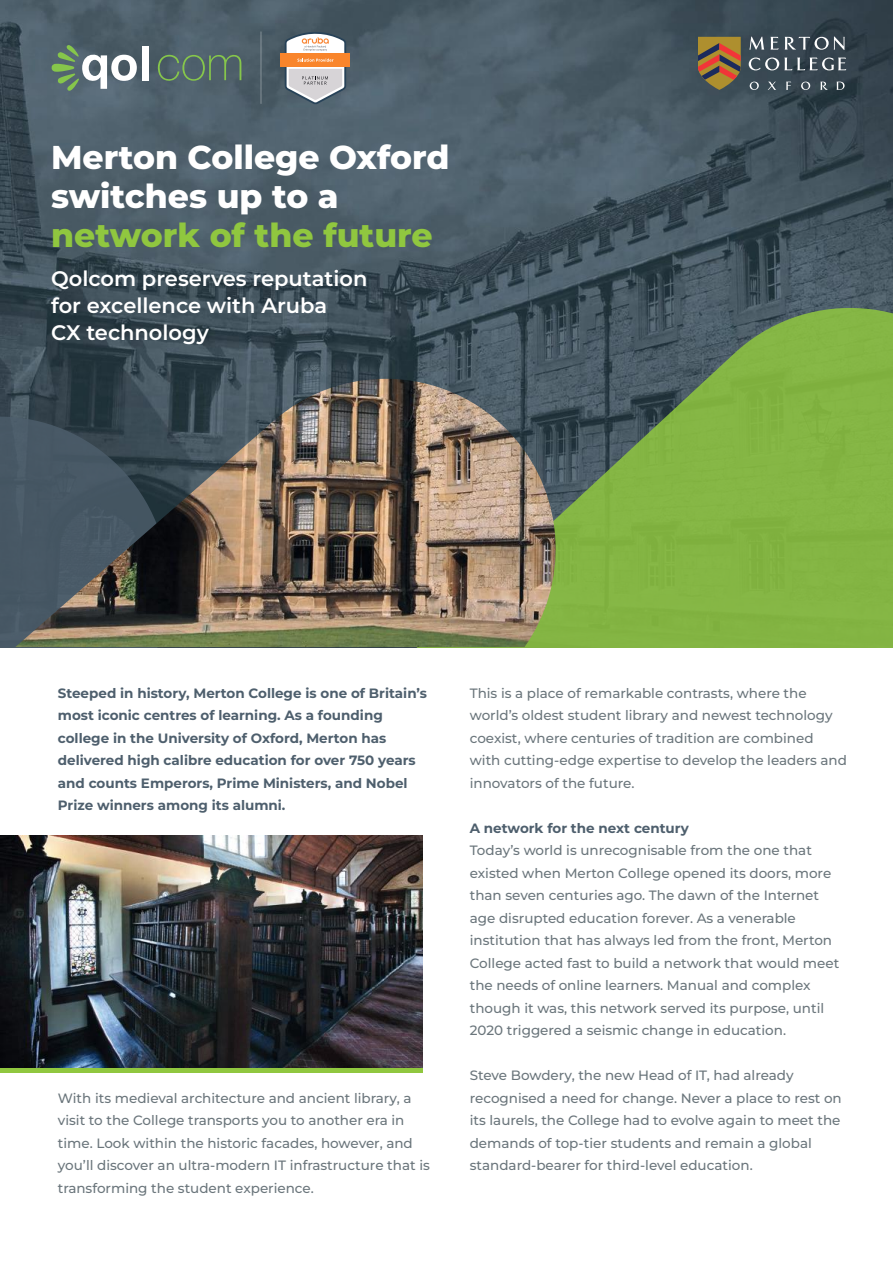
<style>
.page{position:relative;width:893px;height:1263px;background:#fff}
.page>*{position:absolute;margin:0;border:0;box-sizing:border-box;transform-origin:0 0}
.t1{font:800 33px/39px "Montserrat";color:#fff}
.t2{font:800 33px "Montserrat";color:#90c73f}
.t3{font:600 21px/27px "Montserrat";color:#fff}
.t4{font:500 13.5px/22.5px "Montserrat";color:#6b767c}
.t5{font:700 13.5px/22.5px "Montserrat";color:#4e5f6d}
</style>
<div class="page">
<img style="left:0;top:0;width:893px;height:289px">
<svg style="left:0;top:289px;width:893px;height:358px;background:#668250"></svg>
<svg style="left:0;top:397px;width:188px;height:250px;background:#414c51"></svg>
<img style="left:273px;top:379px;width:296px;height:268px">
<div style="left:281px;top:53px;width:69px;height:14px;background:#f9852b"></div>
<svg style="left:285px;top:32px;width:61px;height:72px"></svg>
<hr style="left:261px;top:32px;width:1px;height:72px;background:#fff">
<div style="left:143px;top:46px;width:6px;height:34px;background:#fff"></div>
<svg style="left:157px;top:53px;width:84px;height:28px;background:#577165"></svg>
<svg style="left:52px;top:45px;width:85px;height:46px"></svg>
<svg style="left:698px;top:37px;width:43px;height:53px;background:#90673c"></svg>
<svg style="left:749px;top:37px;width:15px;height:13px"></svg>
<svg style="left:770px;top:37px;width:9px;height:13px"></svg>
<svg style="left:785px;top:37px;width:60px;height:13px"></svg>
<svg style="left:749px;top:58px;width:97px;height:12px"></svg>
<svg style="left:750px;top:82px;width:9px;height:8px"></svg>
<svg style="left:768px;top:82px;width:8px;height:8px"></svg>
<svg style="left:786px;top:82px;width:5px;height:8px"></svg>
<svg style="left:801px;top:82px;width:9px;height:8px"></svg>
<svg style="left:820px;top:82px;width:8px;height:8px"></svg>
<svg style="left:837px;top:82px;width:8px;height:8px"></svg>
<img style="left:0;top:835px;width:422px;height:234px">
<hr style="left:0;top:1069px;width:422px;height:4px;background:#90c73f">
<h1 class="t1" style="left:51px;top:137px;width:400px">Merton College Oxford switches up to a</h1>
<h1 class="t2" style="left:51px;top:213px;width:383px">network of the future</h1>
<h2 class="t3" style="left:51px;top:265px;width:318px">Qolcom preserves reputation for excellence with Aruba<br>CX technology</h2>
<p class="t5" style="left:58px;top:681px;width:371px">Steeped in history, Merton College is one of Britain’s most iconic centres of learning. As a founding college in the University of Oxford, Merton has delivered high calibre education for over 750 years and counts Emperors, Prime Ministers, and Nobel Prize winners among its alumni.</p>
<p class="t4" style="left:58px;top:1086px;width:373px">With its medieval architecture and ancient library, a visit to the College transports you to another era in time. Look within the historic facades, however, and you’ll discover an ultra-modern IT infrastructure that is transforming the student experience.</p>
<p class="t4" style="left:470px;top:681px;width:379px">This is a place of remarkable contrasts, where the world’s oldest student library and newest technology coexist, where centuries of tradition are combined with cutting-edge expertise to develop the leaders and innovators of the future.</p>
<p class="t5" style="left:470px;top:816px;width:221px">A network for the next century</p>
<p class="t4" style="left:470px;top:839px;width:371px">Today’s world is unrecognisable from the one that existed when Merton College opened its doors, more than seven centuries ago. The dawn of the Internet age disrupted education forever. As a venerable institution that has always led from the front, Merton College acted fast to build a network that would meet the needs of online learners. Manual and complex though it was, this network served its purpose, until 2020 triggered a seismic change in education.</p>
<p class="t4" style="left:470px;top:1064px;width:373px">Steve Bowdery, the new Head of IT, had already recognised a need for change. Never a place to rest on its laurels, the College had to evolve again to meet the demands of top-tier students and remain a global standard-bearer for third-level education.</p>
</div>
